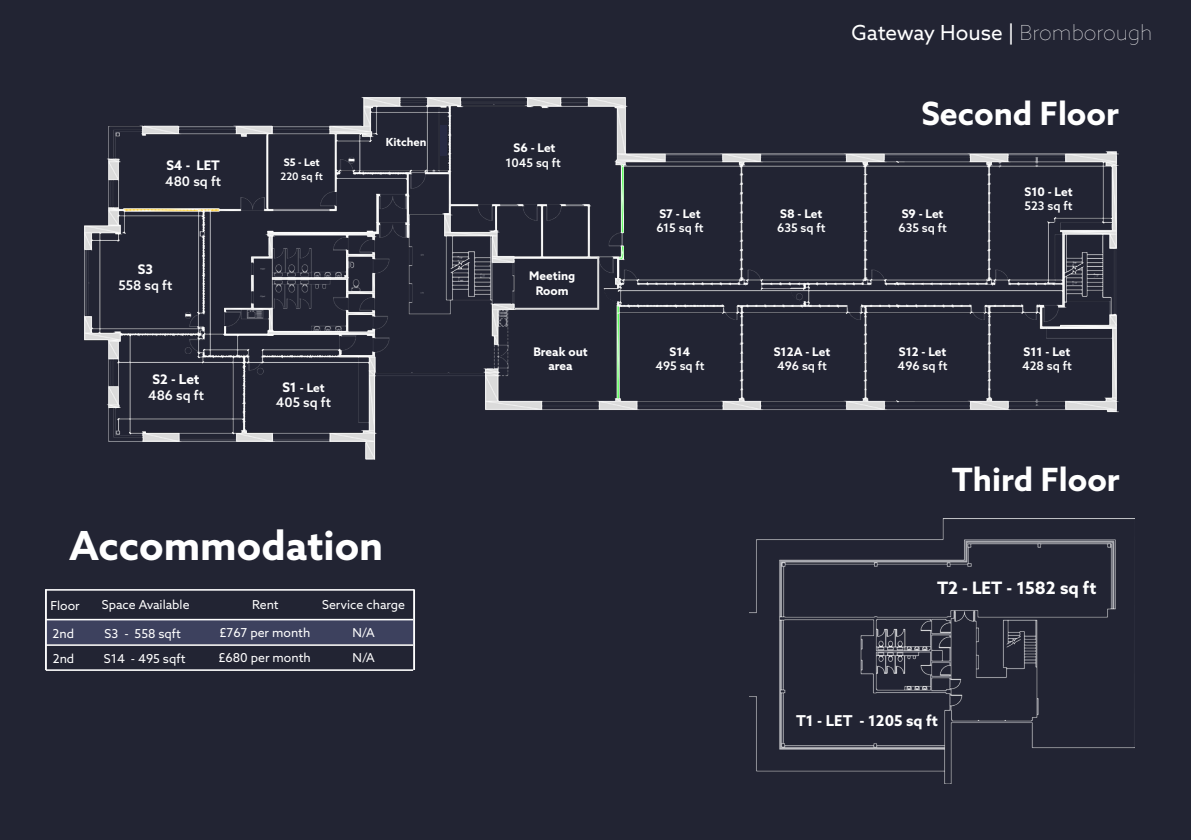
<style>
.page{position:relative;width:1191px;height:840px;background:#fff}
.page>*{position:absolute;margin:0;border:0;box-sizing:border-box;transform-origin:0 0}
.t1{font:700 40px "Azo Sans";color:#fff}
.t2{font:700 32px "Azo Sans";color:#fff}
.t3{font:20.8px "Azo Sans";color:#fff}
.t4{font:700 17.2px "Azo Sans";color:#fff}
.t5{font:700 15px "Azo Sans";color:#fff}
.t6{font:700 13.6px "Azo Sans";color:#fff}
.t7{font:500 13.2px "Azo Sans";color:#fff}
.t8{font:700 13.2px "Azo Sans";color:#fff}
.t9{font:12.4px "Azo Sans";color:#fff}
.t10{font:700 11.8px/14.2px "Azo Sans";color:#fff;text-align:center}
.t11{font:500 11.8px "Azo Sans";color:#fff}
.t12{font:700 11.2px "Azo Sans";color:#fff}
.t13{font:500 10.4px "Azo Sans";color:#fff}
.t14{font:700 10.4px "Azo Sans";color:#fff}
.s1{font-size:13.2px}
.s2{font-weight:100}
</style>
<div class="page">
<div style="left:0;top:0;width:1191px;height:839px;background:#222433"></div>
<img style="left:85px;top:97px;width:1033px;height:362px">
<img style="left:749px;top:518px;width:385px;height:264px">
<div style="left:440px;top:125px;width:7px;height:31px;background:#282b45"></div>
<hr style="left:514px;top:307px;width:84px;height:2px;background:#dbdbdb">
<hr style="left:597px;top:257px;width:2px;height:52px;background:#dbdbdb">
<div style="left:47px;top:620px;width:368px;height:24px;background:#3d415e"></div>
<hr style="left:46px;top:588px;width:368px;height:2px;background:#fff">
<hr style="left:46px;top:618px;width:367px;height:2px;background:#fff">
<hr style="left:46px;top:644px;width:367px;height:1px;background:#fff">
<hr style="left:46px;top:669px;width:367px;height:1px;background:#fff">
<hr style="left:45px;top:588px;width:2px;height:81px;background:#fff">
<hr style="left:413px;top:589px;width:2px;height:80px;background:#fff">
<p class="t8" style="left:166px;top:156px;width:55px">S4 - LET</p>
<p class="t7" style="left:165px;top:172px;width:57px">480 sq ft</p>
<p class="t8" style="left:138px;top:260px;width:17px">S3</p>
<p class="t7" style="left:118px;top:276px;width:55px">558 sq ft</p>
<p class="t6" style="left:153px;top:370px;width:48px"><span class="s1">S2</span> - Let</p>
<p class="t7" style="left:148px;top:386px;width:57px">486 sq ft</p>
<p class="t14" style="left:284px;top:156px;width:37px">S5 - Let</p>
<p class="t13" style="left:280px;top:169px;width:44px">220 sq ft</p>
<p class="t10" style="left:282px;top:380px;width:44px"><span class="s1">S1</span> - Let</p>
<p class="t7" style="left:276px;top:394px;width:57px">405 sq ft</p>
<p class="t12" style="left:386px;top:134px;width:42px">Kitchen</p>
<h1 class="t1" style="left:69px;top:518px;width:316px">Accommodation</h1>
<p class="t9" style="left:50px;top:596px;width:31px">Floor</p>
<p class="t9" style="left:102px;top:595px;width:89px">Space Available</p>
<p class="t9" style="left:252px;top:595px;width:28px">Rent</p>
<p class="t9" style="left:322px;top:595px;width:85px">Service charge</p>
<p class="t9" style="left:52px;top:625px;width:23px">2nd</p>
<p class="t9" style="left:105px;top:625px;width:78px">S3 - 558 sqft</p>
<p class="t9" style="left:219px;top:624px;width:92px">£767 per month</p>
<p class="t9" style="left:352px;top:624px;width:24px">N/A</p>
<p class="t9" style="left:53px;top:649px;width:23px">2nd</p>
<p class="t9" style="left:104px;top:649px;width:83px">S14 - 495 sqft</p>
<p class="t9" style="left:218px;top:649px;width:94px">£680 per month</p>
<p class="t9" style="left:352px;top:649px;width:24px">N/A</p>
<p class="t10" style="left:513px;top:141px;width:43px">S6 - Let</p>
<p class="t11" style="left:505px;top:154px;width:57px">1045 sq ft</p>
<p class="t10" style="left:529px;top:269px;width:47px">Meeting<br>Room</p>
<p class="t10" style="left:533px;top:344px;width:56px">Break out area</p>
<p class="t10" style="left:659px;top:206px;width:43px">S7 - Let</p>
<p class="t11" style="left:656px;top:220px;width:49px">615 sq ft</p>
<p class="t10" style="left:669px;top:344px;width:22px">S14</p>
<p class="t11" style="left:655px;top:357px;width:51px">495 sq ft</p>
<h3 class="t3" style="left:851px;top:19px;width:302px">Gateway House | <span class="s2">Bromborough</span></h3>
<p class="t10" style="left:780px;top:206px;width:44px">S8 - Let</p>
<p class="t11" style="left:777px;top:220px;width:50px">635 sq ft</p>
<p class="t10" style="left:774px;top:344px;width:58px">S12A - Let</p>
<p class="t11" style="left:777px;top:357px;width:51px">496 sq ft</p>
<h2 class="t2" style="left:921px;top:92px;width:199px">Second Floor</h2>
<p class="t10" style="left:901px;top:206px;width:43px">S9 - Let</p>
<p class="t11" style="left:898px;top:220px;width:50px">635 sq ft</p>
<p class="t10" style="left:899px;top:344px;width:49px">S12 - Let</p>
<p class="t11" style="left:897px;top:357px;width:51px">496 sq ft</p>
<p class="t10" style="left:1024px;top:184px;width:50px">S10 - Let</p>
<p class="t11" style="left:1024px;top:198px;width:49px">523 sq ft</p>
<p class="t10" style="left:1023px;top:344px;width:48px">S11 - Let</p>
<p class="t11" style="left:1022px;top:357px;width:51px">428 sq ft</p>
<h2 class="t2" style="left:952px;top:457px;width:169px">Third Floor</h2>
<h3 class="t4" style="left:937px;top:576px;width:161px">T2 - LET - 1582 sq ft</h3>
<p class="t5" style="left:796px;top:710px;width:143px">T1 - LET - 1205 sq ft</p>
</div>
